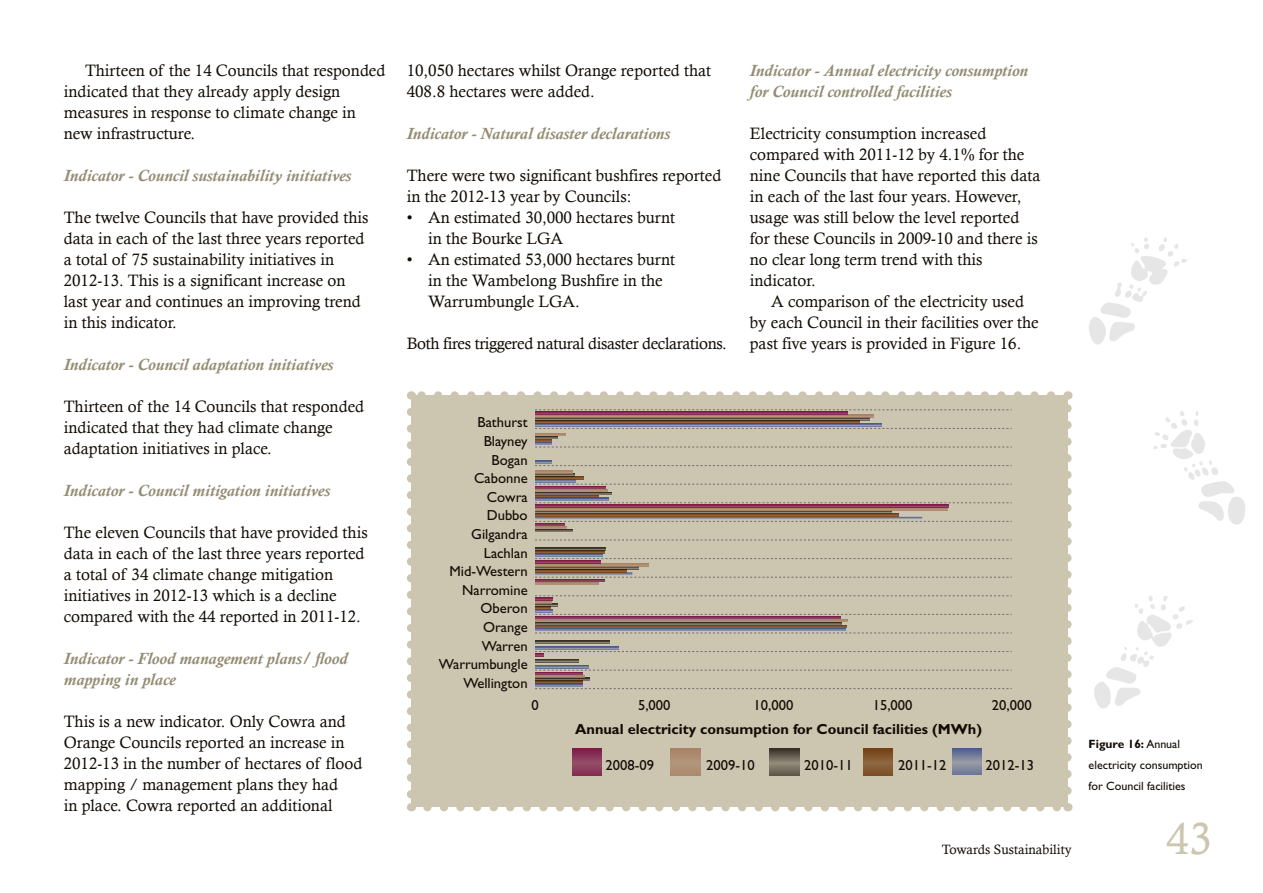
<style>
.page{position:relative;width:1263px;height:893px;background:#fff}
.page>*{position:absolute;margin:0;border:0;box-sizing:border-box;transform-origin:0 0}
.t1{font:45px "Calisto";color:#ccc5b0}
.t2{font:16.5px/21px "Calisto";color:#120b04}
.t3{font:italic 700 16.5px/21px "Calisto";color:#938b72}
.t4{font:16.5px "Calisto";letter-spacing:-.02em;color:#120b04}
.t5{font:14.55px "Gill Sans";color:#120b04}
.t6{font:700 14.55px "Gill Sans";color:#120b04}
.t7{font:13.5px "Calisto";color:#120b04}
.t8{font:12px/21px "Gill Sans";color:#120b04}
.s1{font-weight:700}
</style>
<div class="page">
<svg style="left:1089px;top:237px;width:98px;height:108px"></svg>
<svg style="left:1153px;top:411px;width:92px;height:114px"></svg>
<svg style="left:1094px;top:596px;width:99px;height:113px"></svg>
<div style="left:411px;top:395px;width:656px;height:412px;background:#ccc5b0"></div>
<svg style="left:535px;top:688px;width:477px;height:1px"></svg>
<svg style="left:535px;top:670px;width:477px;height:1px"></svg>
<svg style="left:535px;top:633px;width:477px;height:1px"></svg>
<svg style="left:535px;top:577px;width:477px;height:1px"></svg>
<svg style="left:535px;top:558px;width:477px;height:1px"></svg>
<svg style="left:535px;top:540px;width:477px;height:1px"></svg>
<svg style="left:535px;top:521px;width:477px;height:1px"></svg>
<svg style="left:535px;top:502px;width:477px;height:1px"></svg>
<svg style="left:535px;top:484px;width:477px;height:1px"></svg>
<svg style="left:535px;top:447px;width:477px;height:1px"></svg>
<svg style="left:535px;top:428px;width:477px;height:1px"></svg>
<svg style="left:535px;top:409px;width:477px;height:1px"></svg>
<svg style="left:952px;top:748px;width:30px;height:26px"></svg>
<svg style="left:535px;top:424px;width:346px;height:2px"></svg>
<svg style="left:535px;top:442px;width:17px;height:3px"></svg>
<svg style="left:535px;top:461px;width:477px;height:5px"></svg>
<svg style="left:535px;top:479px;width:40px;height:3px"></svg>
<svg style="left:535px;top:498px;width:73px;height:3px"></svg>
<svg style="left:535px;top:517px;width:387px;height:2px"></svg>
<svg style="left:535px;top:554px;width:67px;height:2px"></svg>
<svg style="left:535px;top:572px;width:97px;height:3px"></svg>
<svg style="left:535px;top:628px;width:310px;height:3px"></svg>
<svg style="left:535px;top:647px;width:83px;height:2px"></svg>
<svg style="left:535px;top:665px;width:53px;height:3px"></svg>
<svg style="left:535px;top:684px;width:47px;height:3px"></svg>
<svg style="left:863px;top:749px;width:30px;height:26px"></svg>
<svg style="left:535px;top:421px;width:325px;height:2px"></svg>
<svg style="left:535px;top:439px;width:16px;height:3px"></svg>
<svg style="left:535px;top:476px;width:49px;height:3px"></svg>
<svg style="left:535px;top:495px;width:64px;height:3px"></svg>
<svg style="left:535px;top:514px;width:363px;height:2px"></svg>
<svg style="left:535px;top:551px;width:69px;height:2px"></svg>
<svg style="left:535px;top:569px;width:91px;height:3px"></svg>
<svg style="left:535px;top:625px;width:312px;height:3px"></svg>
<svg style="left:535px;top:681px;width:47px;height:3px"></svg>
<svg style="left:770px;top:749px;width:29px;height:26px"></svg>
<svg style="left:535px;top:418px;width:334px;height:2px"></svg>
<svg style="left:535px;top:436px;width:22px;height:3px"></svg>
<svg style="left:535px;top:473px;width:40px;height:3px"></svg>
<svg style="left:535px;top:492px;width:76px;height:3px"></svg>
<svg style="left:535px;top:511px;width:357px;height:2px"></svg>
<svg style="left:535px;top:529px;width:38px;height:3px"></svg>
<svg style="left:535px;top:548px;width:70px;height:2px"></svg>
<svg style="left:535px;top:566px;width:104px;height:3px"></svg>
<svg style="left:535px;top:622px;width:307px;height:3px"></svg>
<svg style="left:535px;top:641px;width:74px;height:2px"></svg>
<svg style="left:535px;top:659px;width:43px;height:3px"></svg>
<svg style="left:535px;top:678px;width:55px;height:3px"></svg>
<div style="left:671px;top:749px;width:29px;height:26px;background:#ae8e73"></div>
<hr style="left:535px;top:415px;width:338px;height:2px;background:#ae8e72">
<hr style="left:535px;top:433px;width:30px;height:3px;background:#ad8d71">
<hr style="left:535px;top:470px;width:37px;height:3px;background:#ac8a6e">
<svg style="left:535px;top:489px;width:73px;height:3px"></svg>
<hr style="left:535px;top:508px;width:412px;height:2px;background:#ae8e73">
<hr style="left:535px;top:526px;width:31px;height:3px;background:#ad8d71">
<svg style="left:535px;top:563px;width:114px;height:3px"></svg>
<svg style="left:535px;top:582px;width:63px;height:3px"></svg>
<hr style="left:535px;top:619px;width:313px;height:3px;background:#ad8d72">
<svg style="left:535px;top:675px;width:49px;height:3px"></svg>
<svg style="left:572px;top:749px;width:30px;height:26px"></svg>
<svg style="left:535px;top:412px;width:312px;height:2px"></svg>
<svg style="left:535px;top:486px;width:71px;height:3px"></svg>
<svg style="left:535px;top:505px;width:413px;height:2px"></svg>
<svg style="left:535px;top:523px;width:29px;height:3px"></svg>
<svg style="left:535px;top:560px;width:66px;height:3px"></svg>
<svg style="left:535px;top:579px;width:69px;height:3px"></svg>
<svg style="left:535px;top:595px;width:477px;height:20px"></svg>
<svg style="left:535px;top:616px;width:305px;height:3px"></svg>
<svg style="left:535px;top:651px;width:477px;height:5px"></svg>
<svg style="left:535px;top:672px;width:47px;height:3px"></svg>
<svg style="left:427px;top:807px;width:632px;height:4px"></svg>
<svg style="left:419px;top:391px;width:632px;height:4px"></svg>
<svg style="left:407px;top:412px;width:8px;height:399px"></svg>
<svg style="left:1063px;top:391px;width:8px;height:400px"></svg>
<p class="t2" style="left:64px;top:60px;width:323px;text-indent:21px">Thirteen of the 14 Councils that responded indicated that they already apply design measures in response to climate change in new infrastructure.</p>
<p class="t3" style="left:64px;top:165px;width:289px">Indicator - Council sustainability initiatives</p>
<p class="t2" style="left:64px;top:207px;width:306px">The twelve Councils that have provided this data in each of the last three years reported a total of 75 sustainability initiatives in 2012-13. This is a significant increase on last year and continues an improving trend in this indicator.</p>
<p class="t3" style="left:64px;top:354px;width:271px">Indicator - Council adaptation initiatives</p>
<p class="t2" style="left:64px;top:396px;width:302px">Thirteen of the 14 Councils that responded indicated that they had climate change adaptation initiatives in place.</p>
<p class="t3" style="left:64px;top:480px;width:268px">Indicator - Council mitigation initiatives</p>
<p class="t2" style="left:64px;top:522px;width:305px">The eleven Councils that have provided this data in each of the last three years reported a total of 34 climate change mitigation initiatives in 2012-13 which is a decline compared with the 44 reported in 2011-12.</p>
<p class="t3" style="left:64px;top:648px;width:285px">Indicator - Flood management plans/ flood mapping in place</p>
<p class="t2" style="left:64px;top:711px;width:300px">This is a new indicator. Only Cowra and Orange Councils reported an increase in 2012-13 in the number of hectares of flood mapping / management plans they had<br>in place. Cowra reported an additional</p>
<p class="t6" style="left:575px;top:721px;width:408px">Annual electricity consumption for Council facilities (MWh)</p>
<p class="t2" style="left:407px;top:60px;width:306px">10,050 hectares whilst Orange reported that<br>408.8 hectares were added.</p>
<p class="t3" style="left:407px;top:123px;width:265px">Indicator - Natural disaster declarations</p>
<p class="t2" style="left:407px;top:165px;width:316px">There were two significant bushfires reported in the 2012-13 year by Councils:</p>
<p class="t2" style="left:428px;top:207px;width:249px;text-indent:-21px">• An estimated 30,000 hectares burnt in the Bourke LGA</p>
<p class="t2" style="left:428px;top:249px;width:249px;text-indent:-21px">• An estimated 53,000 hectares burnt in the Wambelong Bushfire in the<br>Warrumbungle LGA.</p>
<p class="t4" style="left:407px;top:334px;width:321px">Both fires triggered natural disaster declarations.</p>
<p class="t3" style="left:750px;top:60px;width:280px">Indicator - Annual electricity consumption for Council controlled facilities</p>
<p class="t2" style="left:750px;top:123px;width:292px">Electricity consumption increased compared with 2011-12 by 4.1% for the nine Councils that have reported this data in each of the last four years. However, usage was still below the level reported for these Councils in 2009-10 and there is no clear long term trend with this indicator.</p>
<p class="t2" style="left:750px;top:291px;width:290px;text-indent:21px">A comparison of the electricity used by each Council in their facilities over the past five years is provided in Figure 16.</p>
<p class="t5" style="left:477px;top:414px;width:52px">Bathurst</p>
<p class="t5" style="left:484px;top:433px;width:45px">Blayney</p>
<p class="t5" style="left:492px;top:451px;width:38px">Bogan</p>
<p class="t5" style="left:474px;top:470px;width:55px">Cabonne</p>
<p class="t5" style="left:487px;top:488px;width:42px">Cowra</p>
<p class="t5" style="left:487px;top:507px;width:42px">Dubbo</p>
<p class="t5" style="left:471px;top:526px;width:58px">Gilgandra</p>
<p class="t5" style="left:484px;top:544px;width:45px">Lachlan</p>
<p class="t5" style="left:449px;top:563px;width:80px">Mid-Western</p>
<p class="t5" style="left:462px;top:581px;width:67px">Narromine</p>
<p class="t5" style="left:481px;top:600px;width:49px">Oberon</p>
<p class="t5" style="left:483px;top:619px;width:46px">Orange</p>
<p class="t5" style="left:482px;top:637px;width:47px">Warren</p>
<p class="t5" style="left:439px;top:656px;width:90px">Warrumbungle</p>
<p class="t5" style="left:463px;top:674px;width:66px">Wellington</p>
<p class="t5" style="left:531px;top:696px;width:9px">0</p>
<p class="t5" style="left:638px;top:696px;width:34px">5,000</p>
<p class="t5" style="left:754px;top:696px;width:41px">10,000</p>
<p class="t5" style="left:873px;top:696px;width:41px">15,000</p>
<p class="t5" style="left:992px;top:696px;width:41px">20,000</p>
<p class="t5" style="left:606px;top:757px;width:50px">2008-09</p>
<p class="t5" style="left:706px;top:757px;width:50px">2009-10</p>
<p class="t5" style="left:804px;top:757px;width:50px">2010-11</p>
<p class="t5" style="left:898px;top:757px;width:50px">2011-12</p>
<p class="t5" style="left:985px;top:757px;width:50px">2012-13</p>
<p class="t7" style="left:942px;top:842px;width:131px">Towards Sustainability</p>
<p class="t8" style="left:1089px;top:734px;width:116px"><span class="s1">Figure 16:</span> Annual electricity consumption for Council facilities</p>
<h1 class="t1" style="left:1166px;top:813px;width:47px">43</h1>
</div>
